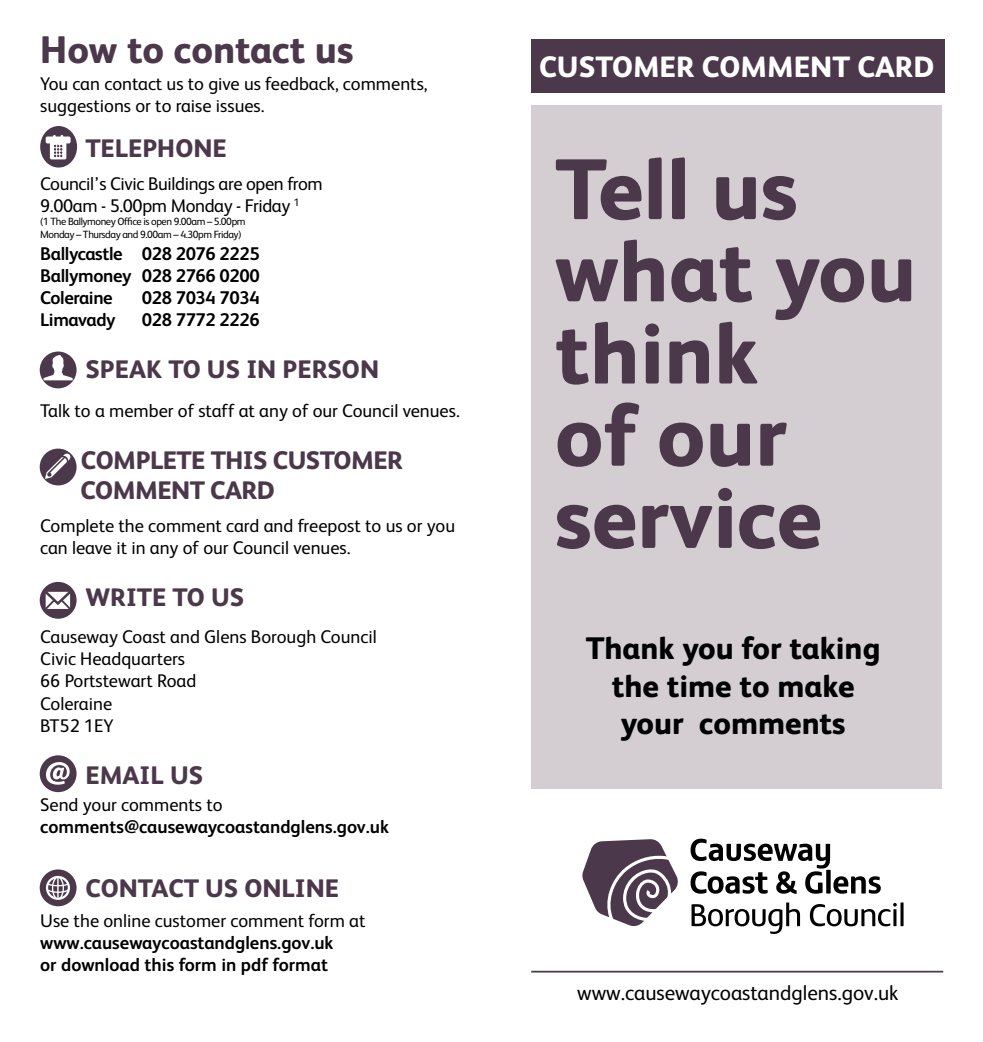
<style>
.page{position:relative;width:983px;height:1042px;background:#fff}
.page>*{position:absolute;margin:0;border:0;box-sizing:border-box;transform-origin:0 0}
.t1{font:800 86.1px/82.2px "FS Albert";color:#4c384b}
.t2{font:800 38.5px "FS Albert";color:#4c384b}
.t3{font:800 31.15px/37.4px "FS Albert";color:#000;text-align:center}
.t4{font:800 29.4px "FS Albert";color:#fff}
.t5{font:800 25.38px "FS Albert";color:#4c384b}
.t6{font:800 25.38px/30.4px "FS Albert";letter-spacing:-.02em;color:#4c384b}
.t7{font:21px "FS Albert";color:#000}
.t8{font:18.38px/22.1px "FS Albert";color:#000}
.t9{font:700 18.38px "FS Albert";letter-spacing:-.015em;color:#000}
.t10{font:18.38px/22.1px "FS Albert";letter-spacing:-.02em;color:#000}
.t11{font:10.5px "FS Albert";letter-spacing:-.04em;color:#000}
</style>
<div class="page">
<div style="left:531px;top:106px;width:410px;height:683px;background:#d4ced2"></div>
<div style="left:531px;top:40px;width:413px;height:53px;background:#4c384b"></div>
<svg style="left:691px;top:902px;width:212px;height:32px"></svg>
<svg style="left:690px;top:838px;width:190px;height:56px"></svg>
<svg style="left:582px;top:839px;width:96px;height:87px"></svg>
<hr style="left:531px;top:971px;width:412px;height:1px;background:#4c384b">
<div style="left:40px;top:126px;width:37px;height:42px;background:#4c384b;border-radius:50%"></div>
<div style="left:40px;top:582px;width:37px;height:37px;background:#4c384b;border-radius:50%"></div>
<svg style="left:46px;top:592px;width:24px;height:17px"></svg>
<div style="left:40px;top:448px;width:37px;height:37px;background:#4c384b;border-radius:50%"></div>
<svg style="left:45px;top:453px;width:26px;height:26px"></svg>
<svg style="left:40px;top:351px;width:37px;height:37px"></svg>
<svg style="left:43px;top:355px;width:30px;height:25px"></svg>
<div style="left:40px;top:869px;width:37px;height:37px;background:#4c384b;border-radius:50%"></div>
<svg style="left:46px;top:876px;width:24px;height:24px"></svg>
<svg style="left:46px;top:135px;width:25px;height:24px"></svg>
<div style="left:40px;top:755px;width:37px;height:37px;background:#4c384b;border-radius:50%"></div>
<svg style="left:46px;top:762px;width:24px;height:22px"></svg>
<p class="t2" style="left:40px;top:22px;width:315px">How to contact us</p>
<p class="t8" style="left:40px;top:71px;width:389px">You can contact us to give us feedback, comments, suggestions or to raise issues.</p>
<p class="t5" style="left:85px;top:130px;width:143px">TELEPHONE</p>
<p class="t10" style="left:40px;top:172px;width:284px">Council’s Civic Buildings are open from<br>9.00am - 5.00pm Monday - Friday <sup>1</sup></p>
<p class="t11" style="left:40px;top:214px;width:207px">(1 The Ballymoney Office is open 9.00am – 5.00pm</p>
<p class="t11" style="left:40px;top:227px;width:203px">Monday – Thursday and 9.00am – 4.30pm Friday)</p>
<p class="t9" style="left:40px;top:241px;width:221px">Ballycastle 028 2076 2225</p>
<p class="t9" style="left:40px;top:263px;width:221px">Ballymoney 028 2766 0200</p>
<p class="t9" style="left:40px;top:285px;width:74px">Coleraine</p>
<p class="t9" style="left:142px;top:285px;width:119px">028 7034 7034</p>
<p class="t9" style="left:40px;top:307px;width:77px">Limavady</p>
<p class="t9" style="left:142px;top:307px;width:119px">028 7772 2226</p>
<p class="t5" style="left:85px;top:351px;width:295px">SPEAK TO US IN PERSON</p>
<p class="t8" style="left:40px;top:398px;width:421px">Talk to a member of staff at any of our Council venues.</p>
<p class="t6" style="left:80px;top:444px;width:324px">COMPLETE THIS CUSTOMER<br>COMMENT CARD</p>
<p class="t8" style="left:40px;top:513px;width:416px">Complete the comment card and freepost to us or you can leave it in any of our Council venues.</p>
<p class="t5" style="left:85px;top:579px;width:160px">WRITE TO US</p>
<p class="t8" style="left:40px;top:625px;width:338px">Causeway Coast and Glens Borough Council</p>
<p class="t8" style="left:40px;top:647px;width:146px">Civic Headquarters</p>
<p class="t8" style="left:40px;top:669px;width:158px">66 Portstewart Road</p>
<p class="t8" style="left:40px;top:691px;width:73px">Coleraine</p>
<p class="t8" style="left:40px;top:713px;width:75px">BT52 1EY</p>
<p class="t5" style="left:85px;top:757px;width:119px">EMAIL US</p>
<p class="t8" style="left:40px;top:792px;width:184px">Send your comments to</p>
<p class="t9" style="left:40px;top:814px;width:350px">comments@causewaycoastandglens.gov.uk</p>
<p class="t5" style="left:85px;top:869px;width:255px">CONTACT US ONLINE</p>
<p class="t8" style="left:40px;top:908px;width:327px">Use the online customer comment form at</p>
<p class="t9" style="left:40px;top:930px;width:295px">www.causewaycoastandglens.gov.uk</p>
<p class="t9" style="left:40px;top:952px;width:289px">or download this form in pdf format</p>
<p class="t4" style="left:539px;top:46px;width:396px">CUSTOMER COMMENT CARD</p>
<p class="t1" style="left:555px;top:144px;width:363px">Tell us what you think<br>of our service</p>
<p class="t3" style="left:585px;top:628px;width:296px">Thank you for taking the time to make your comments</p>
<p class="t7" style="left:577px;top:979px;width:322px">www.causewaycoastandglens.gov.uk</p>
</div>
